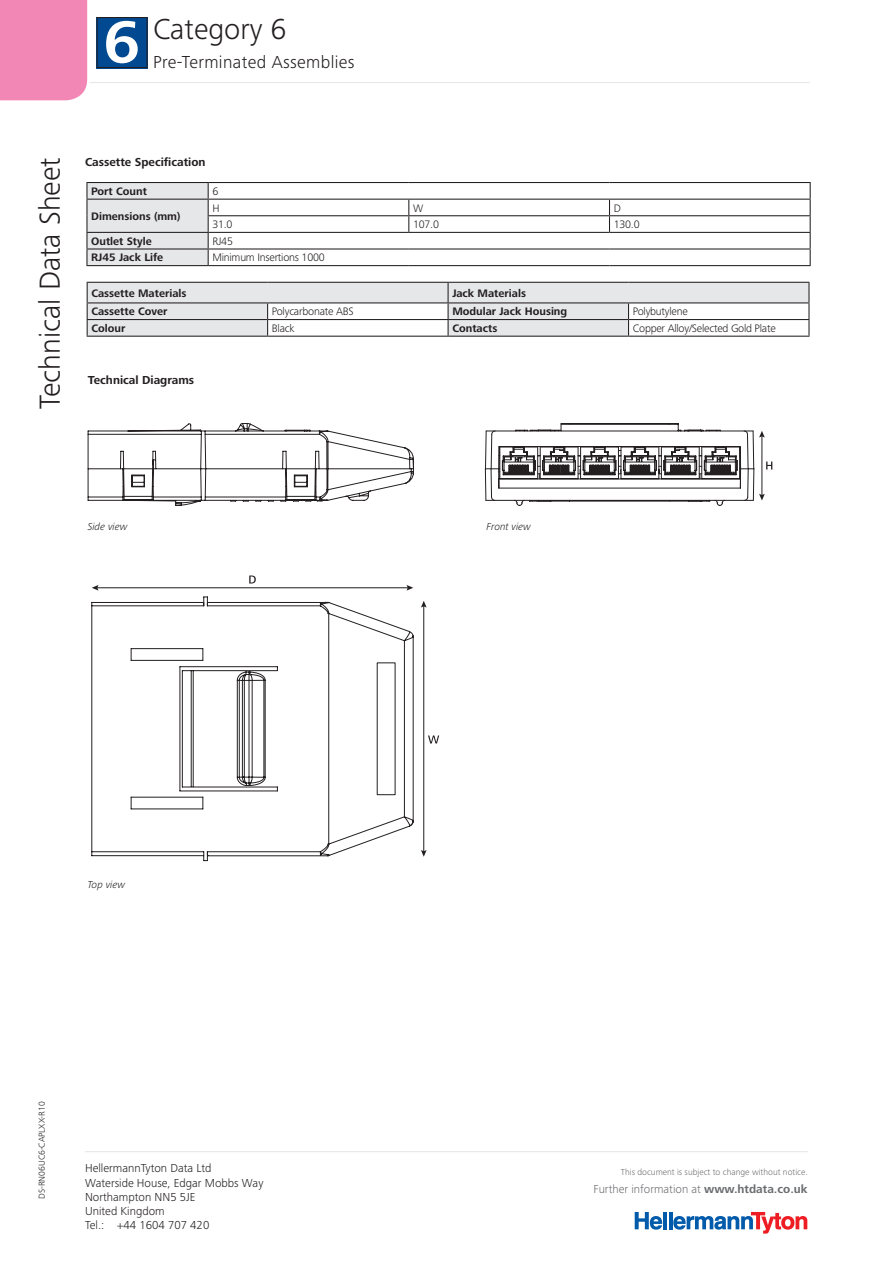
<style>
.page{position:relative;width:893px;height:1263px;background:#fff}
.page>*{position:absolute;margin:0;border:0;box-sizing:border-box;transform-origin:0 0}
.Chapter_Headline_1_2{font:300 30px "Frutiger Next LTW1 G";color:#231f20}
.Chapter_Headline_2_1{font:300 18px "Frutiger Next LTW1 G";letter-spacing:.02em;color:#231f20}
.t1{font:300 12px/14.2px "Frutiger Next LTW1 G";color:#231f20}
.Product_title_Bold_8{font:700 12px "Frutiger Next LTW1 G";color:#231f20}
.t2{font:300 12px "Frutiger Next LTW1 G";color:#6c6d70}
.table_text_bold{font:700 11.25px "Frutiger Next LTW1 G";color:#231f20}
.table_text{font:300 11.25px "Frutiger Next LTW1 G";letter-spacing:-.02em;color:#231f20}
.t3{font:italic 300 10.5px "Frutiger Next LTW1 G";color:#231f20}
.t4{font:300 9px "Frutiger Next LTW1 G";color:#6c6d70}
.t5{font:300 9px "Frutiger Next LTW1 G";color:#231f20}
.s1{font-weight:700}
</style>
<div class="page">
<hr style="left:69px;top:82px;width:741px;height:1px;background:#e6e7e9">
<hr style="left:85px;top:1151px;width:723px;height:1px;background:#e6e7e9">
<hr style="left:663px;top:1212px;width:4px;height:17px;background:#015aaa">
<hr style="left:669px;top:1212px;width:3px;height:17px;background:#015aaa">
<svg style="left:635px;top:1212px;width:27px;height:17px"></svg>
<svg style="left:673px;top:1212px;width:134px;height:21px"></svg>
<div style="left:0;top:0;width:90px;height:101px;background:#f287b6"></div>
<div style="left:97px;top:17px;width:51px;height:51px;background:#014990"></div>
<svg style="left:106px;top:21px;width:32px;height:42px"></svg>
<div style="left:97px;top:17px;width:51px;height:51px;border:1px solid #231f20"></div>
<svg style="left:87px;top:282px;width:722px;height:54px"></svg>
<hr style="left:87px;top:336px;width:181px;height:1px;background:#231f20">
<hr style="left:268px;top:336px;width:180px;height:1px;background:#231f20">
<hr style="left:448px;top:336px;width:180px;height:1px;background:#231f20">
<hr style="left:628px;top:336px;width:181px;height:1px;background:#231f20">
<hr style="left:86px;top:182px;width:122px;height:1px;background:#231f20">
<hr style="left:208px;top:182px;width:201px;height:1px;background:#231f20">
<hr style="left:409px;top:182px;width:200px;height:1px;background:#231f20">
<hr style="left:609px;top:182px;width:202px;height:1px;background:#231f20">
<hr style="left:208px;top:199px;width:201px;height:1px;background:#231f20">
<hr style="left:409px;top:199px;width:200px;height:1px;background:#231f20">
<hr style="left:609px;top:199px;width:202px;height:1px;background:#231f20">
<hr style="left:208px;top:215px;width:201px;height:1px;background:#231f20">
<hr style="left:409px;top:215px;width:200px;height:1px;background:#231f20">
<svg style="left:408px;top:200px;width:1px;height:32px"></svg>
<hr style="left:609px;top:215px;width:202px;height:1px;background:#231f20">
<svg style="left:609px;top:200px;width:1px;height:32px"></svg>
<hr style="left:208px;top:232px;width:201px;height:1px;background:#231f20">
<hr style="left:409px;top:232px;width:200px;height:1px;background:#231f20">
<hr style="left:609px;top:232px;width:202px;height:1px;background:#231f20">
<hr style="left:208px;top:248px;width:201px;height:1px;background:#231f20">
<svg style="left:86px;top:183px;width:123px;height:82px;background:#dbdcdd"></svg>
<hr style="left:409px;top:248px;width:200px;height:1px;background:#231f20">
<hr style="left:609px;top:248px;width:202px;height:1px;background:#231f20">
<svg style="left:810px;top:183px;width:1px;height:82px"></svg>
<hr style="left:86px;top:265px;width:122px;height:1px;background:#231f20">
<hr style="left:208px;top:265px;width:201px;height:1px;background:#231f20">
<hr style="left:409px;top:265px;width:200px;height:1px;background:#231f20">
<hr style="left:609px;top:265px;width:202px;height:1px;background:#231f20">
<svg style="left:485px;top:423px;width:287px;height:83px"></svg>
<svg style="left:91px;top:587px;width:316px;height:274px"></svg>
<svg style="left:92px;top:585px;width:6px;height:6px"></svg>
<svg style="left:407px;top:585px;width:6px;height:6px"></svg>
<svg style="left:249px;top:575px;width:7px;height:8px"></svg>
<svg style="left:376px;top:601px;width:63px;height:256px"></svg>
<svg style="left:88px;top:423px;width:326px;height:83px"></svg>
<p class="Chapter_Headline_1_2" style="left:153px;top:11px;width:135px">Category 6</p>
<p class="Chapter_Headline_2_1" style="left:153px;top:51px;width:203px">Pre-Terminated Assemblies</p>
<h1 class="Chapter_Headline_1_2" style="left:33px;top:409px;width:253px;rotate:-90deg">Technical Data Sheet</h1>
<p class="Product_title_Bold_8" style="left:85px;top:155px;width:122px">Cassette Specification</p>
<p class="table_text_bold" style="left:91px;top:185px;width:57px">Port Count</p>
<p class="table_text" style="left:212px;top:185px;width:7px">6</p>
<p class="table_text_bold" style="left:91px;top:210px;width:91px">Dimensions (mm)</p>
<p class="table_text" style="left:212px;top:201px;width:9px">H</p>
<p class="table_text" style="left:413px;top:201px;width:12px">W</p>
<p class="table_text" style="left:614px;top:201px;width:9px">D</p>
<p class="table_text" style="left:212px;top:218px;width:22px">31.0</p>
<p class="table_text" style="left:413px;top:218px;width:27px">107.0</p>
<p class="table_text" style="left:614px;top:218px;width:27px">130.0</p>
<p class="table_text_bold" style="left:91px;top:235px;width:62px">Outlet Style</p>
<p class="table_text" style="left:212px;top:235px;width:22px">RJ45</p>
<p class="table_text_bold" style="left:91px;top:251px;width:74px">RJ45 Jack Life</p>
<p class="table_text" style="left:212px;top:251px;width:114px">Minimum Insertions 1000</p>
<p class="table_text_bold" style="left:91px;top:286px;width:97px">Cassette Materials</p>
<p class="table_text_bold" style="left:452px;top:286px;width:75px">Jack Materials</p>
<p class="table_text_bold" style="left:91px;top:305px;width:78px">Cassette Cover</p>
<p class="table_text" style="left:272px;top:305px;width:83px">Polycarbonate ABS</p>
<p class="table_text_bold" style="left:452px;top:305px;width:116px">Modular Jack Housing</p>
<p class="table_text" style="left:633px;top:305px;width:57px">Polybutylene</p>
<p class="table_text_bold" style="left:91px;top:322px;width:35px">Colour</p>
<p class="table_text" style="left:272px;top:322px;width:24px">Black</p>
<p class="table_text_bold" style="left:452px;top:322px;width:47px">Contacts</p>
<p class="table_text" style="left:633px;top:322px;width:144px">Copper Alloy/Selected Gold Plate</p>
<p class="Product_title_Bold_8" style="left:88px;top:373px;width:108px">Technical Diagrams</p>
<p class="t3" style="left:88px;top:520px;width:41px">Side view</p>
<p class="t3" style="left:487px;top:520px;width:46px">Front view</p>
<p class="t3" style="left:88px;top:878px;width:39px">Top view</p>
<p class="t5" style="left:37px;top:1199px;width:99px;rotate:-90deg">DS-RN06UC6-CAPLXX-R10</p>
<p class="t1" style="left:85px;top:1161px;width:180px">HellermannTyton Data Ltd<br>Waterside House, Edgar Mobbs Way<br>Northampton NN5 5JE<br>United Kingdom<br>Tel.: +44 1604 707 420</p>
<p class="t4" style="left:621px;top:1167px;width:188px">This document is subject to change without notice.</p>
<p class="t2" style="left:594px;top:1182px;width:216px">Further information at <span class="s1">www.htdata.co.uk</span></p>
</div>
